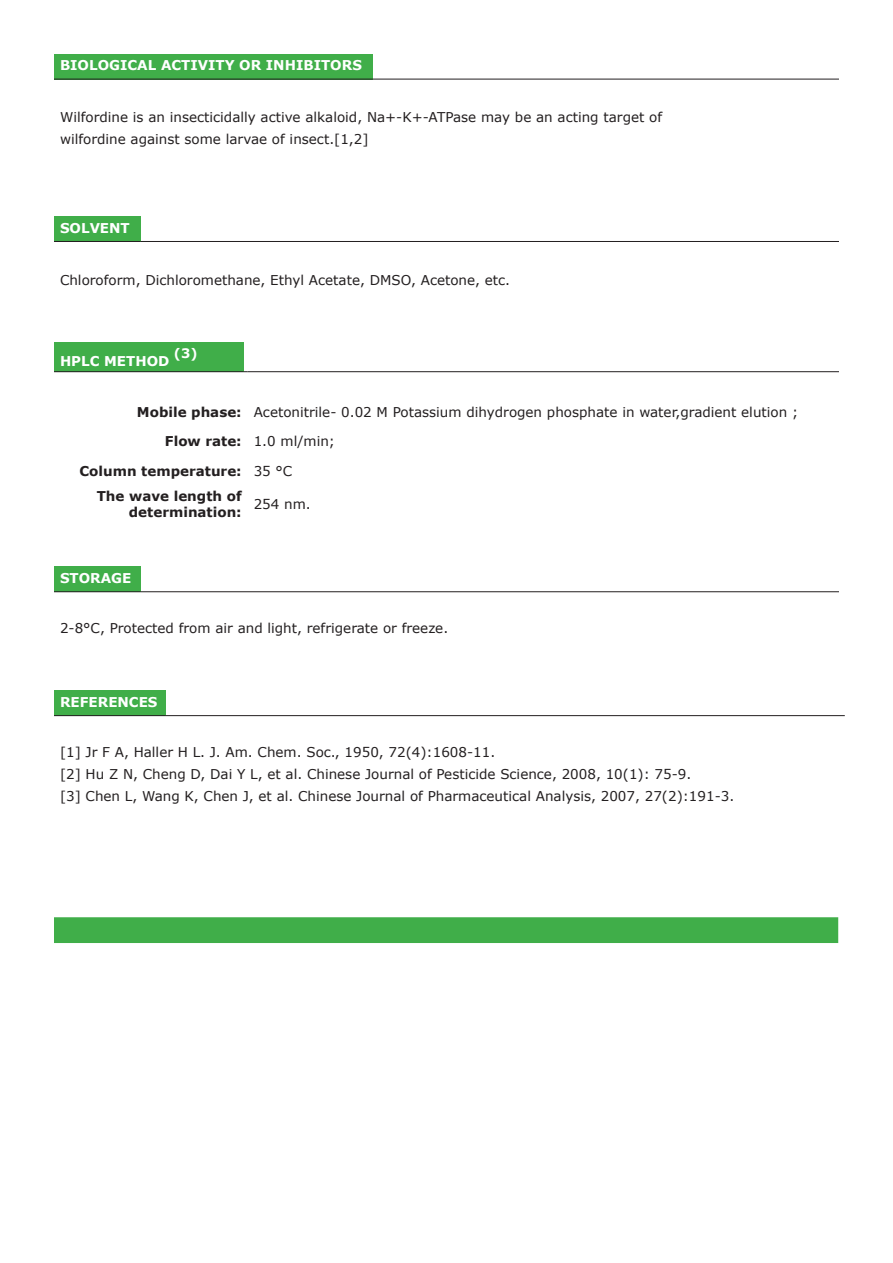
<style>
.page{position:relative;width:893px;height:1263px;background:#fff}
.page>*{position:absolute;margin:0;border:0;box-sizing:border-box;transform-origin:0 0}
.t1{font:13.5px "Verdana";color:#231f20}
.t2{font:700 13.5px/16.2px "Verdana";color:#231f20;text-align:right}
.t3{font:700 13.5px "Verdana";color:#fff}
.t4{font:700 13.05px "Verdana";color:#fff}
</style>
<div class="page">
<div style="left:54px;top:54px;width:319px;height:25px;background:#40ae49"></div>
<hr style="left:54px;top:79px;width:319px;height:1px;background:#231f20">
<hr style="left:373px;top:79px;width:466px;height:1px;background:#231f20">
<div style="left:54px;top:216px;width:86px;height:25px;background:#40ae49"></div>
<hr style="left:54px;top:241px;width:86px;height:1px;background:#231f20">
<hr style="left:140px;top:241px;width:699px;height:1px;background:#231f20">
<div style="left:54px;top:342px;width:189px;height:30px;background:#40ae49"></div>
<hr style="left:54px;top:371px;width:189px;height:1px;background:#231f20">
<hr style="left:248px;top:371px;width:591px;height:1px;background:#231f20">
<div style="left:54px;top:567px;width:86px;height:25px;background:#40ae49"></div>
<hr style="left:54px;top:591px;width:86px;height:1px;background:#231f20">
<hr style="left:140px;top:591px;width:699px;height:1px;background:#231f20">
<div style="left:54px;top:690px;width:112px;height:26px;background:#40ae49"></div>
<hr style="left:54px;top:715px;width:112px;height:1px;background:#231f20">
<hr style="left:166px;top:715px;width:679px;height:1px;background:#231f20">
<div style="left:54px;top:917px;width:784px;height:26px;background:#40ae49"></div>
<p class="t3" style="left:60px;top:57px;width:303px">BIOLOGICAL ACTIVITY OR INHIBITORS</p>
<p class="t1" style="left:60px;top:109px;width:604px">Wilfordine is an insecticidally active alkaloid, Na+-K+-ATPase may be an acting target of</p>
<p class="t1" style="left:60px;top:131px;width:310px">wilfordine against some larvae of insect.[1,2]</p>
<p class="t3" style="left:60px;top:219px;width:71px">SOLVENT</p>
<p class="t1" style="left:60px;top:272px;width:452px">Chloroform, Dichloromethane, Ethyl Acetate, DMSO, Acetone, etc.</p>
<p class="t3" style="left:60px;top:352px;width:111px">HPLC METHOD</p>
<p class="t4" style="left:174px;top:345px;width:25px">(3)</p>
<p class="t2" style="left:137px;top:404px;width:106px">Mobile phase:</p>
<p class="t1" style="left:254px;top:403px;width:546px">Acetonitrile- 0.02 M Potassium dihydrogen phosphate in water,gradient elution ;</p>
<p class="t2" style="left:165px;top:433px;width:78px">Flow rate:</p>
<p class="t1" style="left:254px;top:433px;width:83px">1.0 ml/min;</p>
<p class="t2" style="left:80px;top:463px;width:164px">Column temperature:</p>
<p class="t1" style="left:254px;top:462px;width:40px">35 °C</p>
<p class="t2" style="left:97px;top:488px;width:146px">The wave length of determination:</p>
<p class="t1" style="left:254px;top:496px;width:59px">254 nm.</p>
<p class="t3" style="left:60px;top:569px;width:73px">STORAGE</p>
<p class="t1" style="left:60px;top:620px;width:390px">2-8°C, Protected from air and light, refrigerate or freeze.</p>
<p class="t3" style="left:60px;top:693px;width:99px">REFERENCES</p>
<p class="t1" style="left:60px;top:743px;width:437px">[1] Jr F A, Haller H L. J. Am. Chem. Soc., 1950, 72(4):1608-11.</p>
<p class="t1" style="left:60px;top:766px;width:633px">[2] Hu Z N, Cheng D, Dai Y L, et al. Chinese Journal of Pesticide Science, 2008, 10(1): 75-9.</p>
<p class="t1" style="left:60px;top:788px;width:676px">[3] Chen L, Wang K, Chen J, et al. Chinese Journal of Pharmaceutical Analysis, 2007, 27(2):191-3.</p>
</div>
